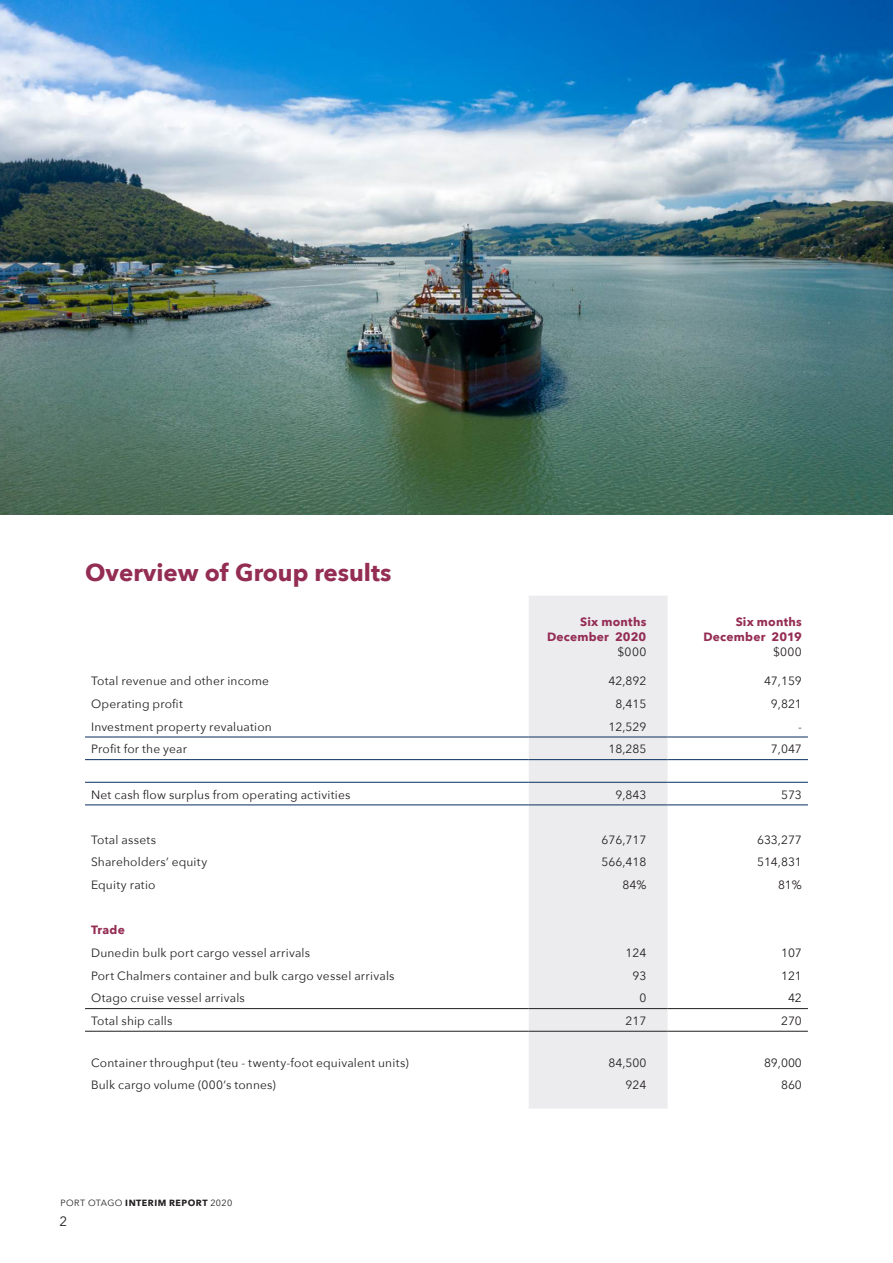
<style>
.page{position:relative;width:893px;height:1263px;background:#fff}
.page>*{position:absolute;margin:0;border:0;box-sizing:border-box;transform-origin:0 0}
.t1{font:700 24px "Avenir Next";color:#942d53}
.t2{font:13.5px "Avenir Next";color:#231f20}
.t3{font:12px "Avenir Next";letter-spacing:.015em;color:#231f20}
.t4{font:700 12px/15px "Avenir Next";letter-spacing:.02em;color:#942d53;text-align:right}
.t5{font:9px "Avenir Next";letter-spacing:.04em;color:#231f20}
.s1{font-weight:400;color:#231f20}
.s2{font-weight:700}
</style>
<div class="page">
<img style="left:0;top:0;width:893px;height:514px">
<div style="left:529px;top:596px;width:139px;height:512px;background:#ececee"></div>
<hr style="left:85px;top:1031px;width:444px;height:1px;background:#231f20">
<hr style="left:529px;top:1031px;width:139px;height:1px;background:#231f20">
<hr style="left:668px;top:1031px;width:140px;height:1px;background:#231f20">
<hr style="left:85px;top:1008px;width:444px;height:1px;background:#231f20">
<hr style="left:529px;top:1008px;width:139px;height:1px;background:#231f20">
<hr style="left:668px;top:1008px;width:140px;height:1px;background:#231f20">
<hr style="left:85px;top:737px;width:444px;height:1px;background:#082e5e">
<hr style="left:529px;top:737px;width:139px;height:1px;background:#082e5e">
<hr style="left:668px;top:737px;width:140px;height:1px;background:#082e5e">
<hr style="left:85px;top:759px;width:444px;height:1px;background:#082e5e">
<hr style="left:529px;top:759px;width:139px;height:1px;background:#082e5e">
<hr style="left:668px;top:759px;width:140px;height:1px;background:#082e5e">
<hr style="left:85px;top:782px;width:444px;height:1px;background:#082e5e">
<hr style="left:529px;top:782px;width:139px;height:1px;background:#082e5e">
<hr style="left:668px;top:782px;width:140px;height:1px;background:#082e5e">
<hr style="left:85px;top:804px;width:444px;height:1px;background:#082e5e">
<hr style="left:529px;top:804px;width:139px;height:1px;background:#082e5e">
<hr style="left:668px;top:804px;width:140px;height:1px;background:#082e5e">
<p class="t1" style="left:85px;top:552px;width:308px">Overview of Group results</p>
<p class="t4" style="left:547px;top:614px;width:101px">Six months<br>December 2020 <span class="s1">$000</span></p>
<p class="t4" style="left:703px;top:614px;width:100px">Six months<br>December 2019 <span class="s1">$000</span></p>
<p class="t3" style="left:91px;top:671px;width:180px">Total revenue and other income</p>
<p class="t3" style="left:608px;top:671px;width:39px">42,892</p>
<p class="t3" style="left:764px;top:671px;width:39px">47,159</p>
<p class="t3" style="left:91px;top:694px;width:93px">Operating profit</p>
<p class="t3" style="left:615px;top:694px;width:32px">8,415</p>
<p class="t3" style="left:771px;top:694px;width:32px">9,821</p>
<p class="t3" style="left:91px;top:716px;width:182px">Investment property revaluation</p>
<p class="t3" style="left:608px;top:716px;width:39px">12,529</p>
<p class="t3" style="left:798px;top:716px;width:5px">-</p>
<p class="t3" style="left:91px;top:739px;width:98px">Profit for the year</p>
<p class="t3" style="left:608px;top:739px;width:39px">18,285</p>
<p class="t3" style="left:771px;top:739px;width:32px">7,047</p>
<p class="t3" style="left:91px;top:784px;width:261px">Net cash flow surplus from operating activities</p>
<p class="t3" style="left:615px;top:784px;width:32px">9,843</p>
<p class="t3" style="left:781px;top:784px;width:22px">573</p>
<p class="t3" style="left:91px;top:829px;width:67px">Total assets</p>
<p class="t3" style="left:601px;top:829px;width:46px">676,717</p>
<p class="t3" style="left:757px;top:829px;width:46px">633,277</p>
<p class="t3" style="left:91px;top:852px;width:118px">Shareholders’ equity</p>
<p class="t3" style="left:601px;top:852px;width:46px">566,418</p>
<p class="t3" style="left:757px;top:852px;width:46px">514,831</p>
<p class="t3" style="left:91px;top:875px;width:66px">Equity ratio</p>
<p class="t3" style="left:622px;top:875px;width:25px">84%</p>
<p class="t3" style="left:778px;top:875px;width:25px">81%</p>
<p class="t4" style="left:91px;top:922px;width:35px">Trade</p>
<p class="t3" style="left:91px;top:943px;width:221px">Dunedin bulk port cargo vessel arrivals</p>
<p class="t3" style="left:625px;top:943px;width:22px">124</p>
<p class="t3" style="left:781px;top:943px;width:22px">107</p>
<p class="t3" style="left:91px;top:965px;width:305px">Port Chalmers container and bulk cargo vessel arrivals</p>
<p class="t3" style="left:632px;top:965px;width:15px">93</p>
<p class="t3" style="left:781px;top:965px;width:22px">121</p>
<p class="t3" style="left:91px;top:988px;width:155px">Otago cruise vessel arrivals</p>
<p class="t3" style="left:639px;top:988px;width:8px">0</p>
<p class="t3" style="left:788px;top:988px;width:15px">42</p>
<p class="t3" style="left:91px;top:1010px;width:83px">Total ship calls</p>
<p class="t3" style="left:625px;top:1010px;width:22px">217</p>
<p class="t3" style="left:781px;top:1010px;width:22px">270</p>
<p class="t3" style="left:91px;top:1052px;width:319px">Container throughput (teu - twenty-foot equivalent units)</p>
<p class="t3" style="left:608px;top:1052px;width:39px">84,500</p>
<p class="t3" style="left:764px;top:1052px;width:39px">89,000</p>
<p class="t3" style="left:91px;top:1075px;width:186px">Bulk cargo volume (000’s tonnes)</p>
<p class="t3" style="left:625px;top:1075px;width:22px">924</p>
<p class="t3" style="left:781px;top:1075px;width:22px">860</p>
<p class="t5" style="left:60px;top:1195px;width:173px">PORT OTAGO <span class="s2">INTERIM REPORT</span> 2020</p>
<p class="t2" style="left:60px;top:1210px;width:9px">2</p>
</div>
